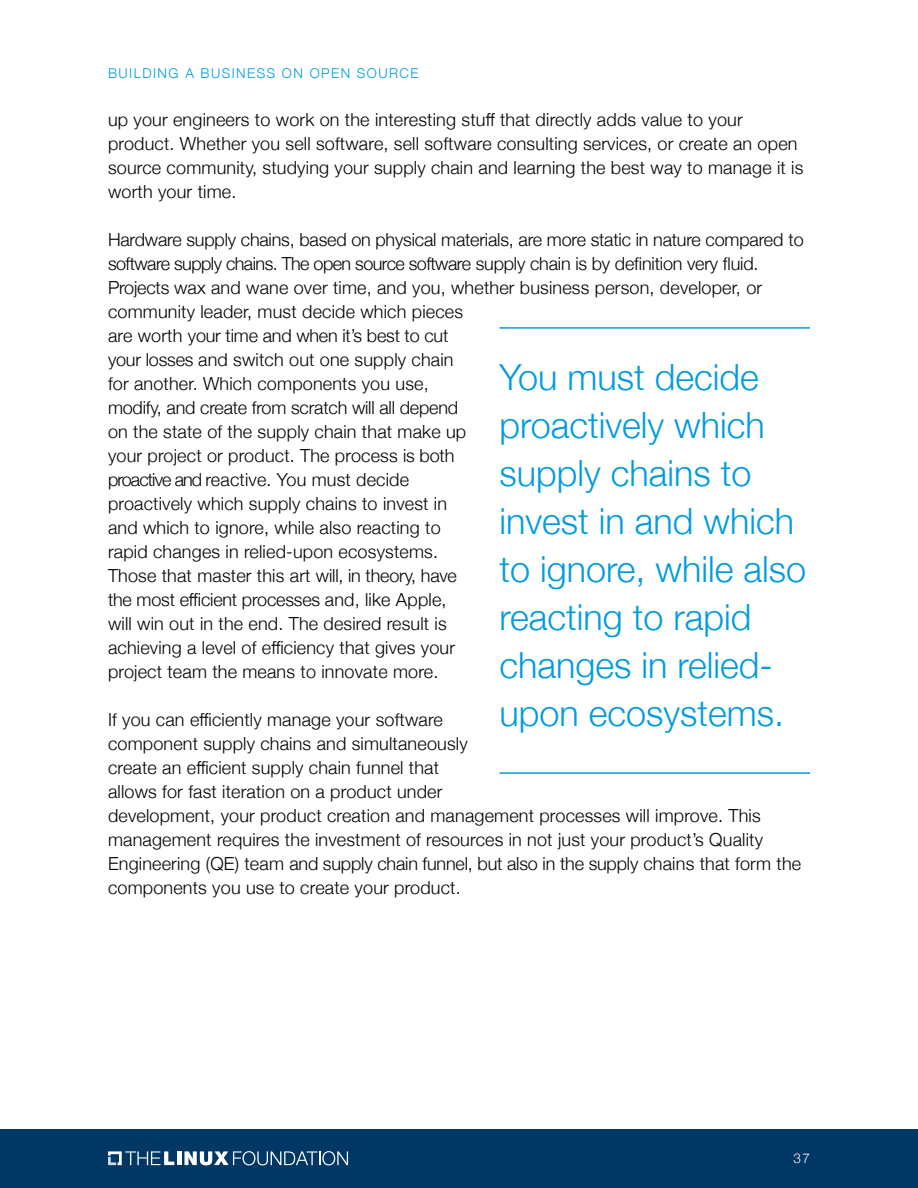
<style>
.page{position:relative;width:918px;height:1188px;background:#fff}
.page>*{position:absolute;margin:0;border:0;box-sizing:border-box;transform-origin:0 0}
.t1{font:300 36px/48px "Helvetica Neue";color:#009bde}
.t2{font:300 18px/24px "Helvetica Neue";letter-spacing:.01em;color:#000}
.t3{font:300 13.5px "Helvetica Neue";letter-spacing:.11em;color:#009bde}
.t4{font:300 13.5px "Helvetica Neue";color:#fff}
</style>
<div class="page">
<div style="left:0;top:1130px;width:918px;height:58px;background:#003764"></div>
<hr style="left:177px;top:1151px;width:4px;height:14px;background:#fff">
<svg style="left:184px;top:1151px;width:164px;height:14px"></svg>
<svg style="left:108px;top:1151px;width:66px;height:14px"></svg>
<hr style="left:500px;top:327px;width:310px;height:2px;background:#009bde">
<hr style="left:500px;top:772px;width:310px;height:2px;background:#009bde">
<p class="t3" style="left:108px;top:62px;width:312px">BUILDING A BUSINESS ON OPEN SOURCE</p>
<p class="t2" style="left:108px;top:107px;width:697px">up your engineers to work on the interesting stuff that directly adds value to your product. Whether you sell software, sell software consulting services, or create an open source community, studying your supply chain and learning the best way to manage it is worth your time.</p>
<p class="t2" style="left:108px;top:227px;width:697px">Hardware supply chains, based on physical materials, are more static in nature compared to software supply chains. The open source software supply chain is by definition very fluid.<br>Projects wax and wane over time, and you, whether business person, developer, or community leader, must decide which pieces<br>are worth your time and when it’s best to cut<br>your losses and switch out one supply chain<br>for another. Which components you use,<br>modify, and create from scratch will all depend<br>on the state of the supply chain that make up<br>your project or product. The process is both<br>proactive and reactive. You must decide<br>proactively which supply chains to invest in<br>and which to ignore, while also reacting to<br>rapid changes in relied-upon ecosystems.<br>Those that master this art will, in theory, have<br>the most efficient processes and, like Apple,<br>will win out in the end. The desired result is<br>achieving a level of efficiency that gives your<br>project team the means to innovate more.</p>
<p class="t2" style="left:108px;top:706px;width:695px">If you can efficiently manage your software<br>component supply chains and simultaneously<br>create an efficient supply chain funnel that<br>allows for fast iteration on a product under<br>development, your product creation and management processes will improve. This management requires the investment of resources in not just your product’s Quality Engineering (QE) team and supply chain funnel, but also in the supply chains that form the components you use to create your product.</p>
<h1 class="t1" style="left:500px;top:351px;width:308px">You must decide proactively which supply chains to invest in and which to ignore, while also reacting to rapid changes in relied&shy;upon ecosystems.</h1>
<p class="t4" style="left:794px;top:1147px;width:18px">37</p>
</div>
